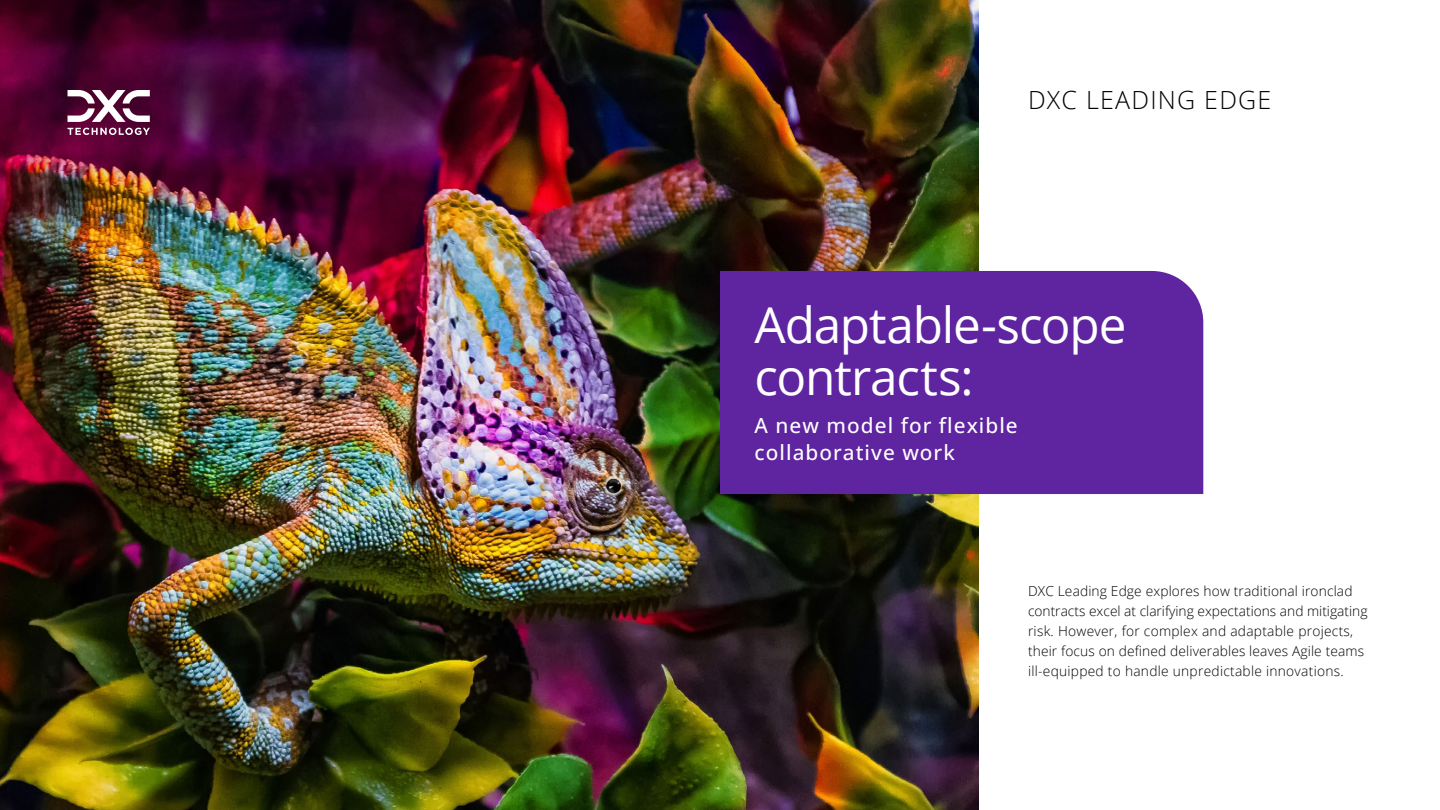
<style>
.page{position:relative;width:1440px;height:810px;background:#fff}
.page>*{position:absolute;margin:0;border:0;box-sizing:border-box;transform-origin:0 0}
.t1{font:49.5px/52.1px "Open Sans";letter-spacing:-.025em;color:#fff}
.t2{font:300 25px "Open Sans";letter-spacing:.05em;color:#000}
.t3{font:500 20.88px/27.4px "Open Sans";letter-spacing:.05em;color:#fff}
.t4{font:300 13.75px/20px "Open Sans";letter-spacing:.01em;color:#000}
</style>
<div class="page">
<img style="left:0;top:0;width:979px;height:810px">
<svg style="left:67px;top:128px;width:83px;height:7px"></svg>
<svg style="left:68px;top:90px;width:82px;height:32px"></svg>
<div style="left:720px;top:271px;width:483px;height:223px;background:#5f249f"></div>
<h2 class="t2" style="left:1028px;top:83px;width:245px">DXC LEADING EDGE</h2>
<h1 class="t1" style="left:755px;top:298px;width:374px">Adaptable-scope contracts:</h1>
<h3 class="t3" style="left:755px;top:411px;width:265px">A new model for flexible collaborative work</h3>
<p class="t4" style="left:1028px;top:580px;width:341px">DXC Leading Edge explores how traditional ironclad contracts excel at clarifying expectations and mitigating risk. However, for complex and adaptable projects, their focus on defined deliverables leaves Agile teams ill-equipped to handle unpredictable innovations.</p>
</div>
